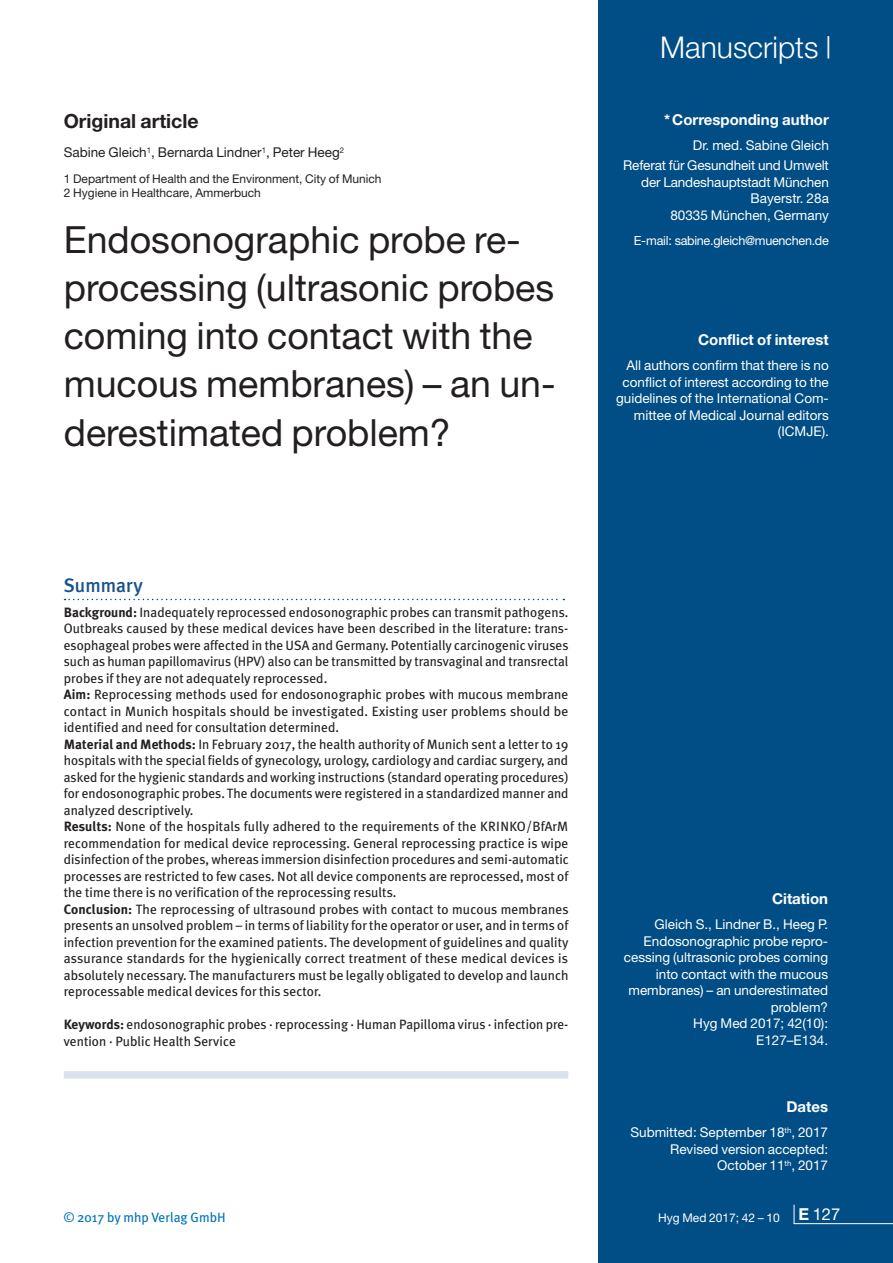
<style>
.page{position:relative;width:893px;height:1263px;background:#fff}
.page>*{position:absolute;margin:0;border:0;box-sizing:border-box;transform-origin:0 0}
.t1{font:37.5px/48px "Helvetica Neue";color:#231f20}
.t2{font:300 30px "Helvetica Neue";color:#fff}
.t3{font:700 19.5px "Helvetica Neue";color:#231f20}
.t4{font:500 19.5px "Meta Plus";color:#18528b}
.t5{font:700 15px "Helvetica Neue";color:#fff}
.t6{font:13.5px/16.5px "Meta Plus";letter-spacing:.005em;color:#231f20}
.t7{font:13.5px/16.5px "Helvetica Neue";color:#fff;text-align:right}
.t8{font:13.5px "Helvetica Neue";color:#231f20}
.t9{font:13.5px "Meta Plus";letter-spacing:.005em;color:#0073bc}
.t10{font:12.6px "Helvetica Neue";letter-spacing:-.02em;color:#fff}
.t11{font:12px/13.5px "Helvetica Neue";color:#231f20}
.t12{font:12px "Helvetica Neue";color:#fff}
.s1{font-weight:700}
</style>
<div class="page">
<div style="left:598px;top:0;width:295px;height:1263px;background:#004e85"></div>
<hr style="left:794px;top:1223px;width:99px;height:1px;background:#fff">
<svg style="left:794px;top:1205px;width:1px;height:19px"></svg>
<svg style="left:65px;top:599px;width:499px;height:1px"></svg>
<div style="left:64px;top:1071px;width:504px;height:7px;background:#dae2ee"></div>
<h3 class="t3" style="left:64px;top:109px;width:136px">Original article</h3>
<p class="t8" style="left:64px;top:144px;width:282px">Sabine Gleich<sup>1</sup>, Bernarda Lindner<sup>1</sup>, Peter Heeg<sup>2</sup></p>
<p class="t11" style="left:64px;top:172px;width:319px">1 Department of Health and the Environment, City of Munich<br>2 Hygiene in Healthcare, Ammerbuch</p>
<h1 class="t1" style="left:64px;top:216px;width:493px">Endosonographic probe re&shy;processing (ultrasonic probes coming into contact with the mucous membranes) – an un&shy;derestimated problem?</h1>
<h2 class="t2" style="left:660px;top:29px;width:173px">Manuscripts |</h2>
<p class="t5" style="left:664px;top:110px;width:166px">*Corresponding author</p>
<p class="t7" style="left:623px;top:134px;width:207px;line-height:20.7px">Dr. med. Sabine Gleich<br>Referat für Gesundheit und Umwelt</p>
<p class="t7" style="left:641px;top:174px;width:189px">der Landeshauptstadt München<br>Bayerstr. 28a<br>80335 München, Germany</p>
<p class="t10" style="left:634px;top:233px;width:197px">E-mail: sabine.gleich@muenchen.de</p>
<p class="t5" style="left:698px;top:331px;width:132px">Conflict of interest</p>
<p class="t7" style="left:616px;top:357px;width:214px">All authors confirm that there is no conflict of interest according to the guidelines of the International Com&shy;mittee of Medical Journal editors (ICMJE).</p>
<h3 class="t4" style="left:64px;top:573px;width:80px">Summary</h3>
<p class="t6" style="left:64px;top:603px;width:506px"><span class="s1">Background:</span> Inadequately reprocessed endosonographic probes can transmit pathogens.<br>Outbreaks caused by these medical devices have been described in the literature: trans&shy;esophageal probes were affected in the USA and Germany. Potentially carcinogenic viruses such as human papillomavirus (HPV) also can be transmitted by transvaginal and transrectal probes if they are not adequately reprocessed.<br><span class="s1">Aim:</span> Reprocessing methods used for endosonographic probes with mucous membrane contact in Munich hospitals should be investigated. Existing user problems should be identified and need for consultation determined.<br><span class="s1">Material and Methods:</span> In February 2017, the health authority of Munich sent a letter to 19 hospitals with the special fields of gynecology, urology, cardiology and cardiac surgery, and asked for the hygienic standards and working instructions (standard operating procedures) for endosonographic probes. The documents were registered in a standardized manner and analyzed descriptively.<br><span class="s1">Results:</span> None of the hospitals fully adhered to the requirements of the KRINKO/BfArM recommendation for medical device reprocessing. General reprocessing practice is wipe disinfection of the probes, whereas immersion disinfection procedures and semi-automatic processes are restricted to few cases. Not all device components are reprocessed, most of the time there is no verification of the reprocessing results.<br><span class="s1">Conclusion:</span> The reprocessing of ultrasound probes with contact to mucous membranes presents an unsolved problem – in terms of liability for the operator or user, and in terms of infection prevention for the examined patients. The development of guidelines and quality assurance standards for the hygienically correct treatment of these medical devices is absolutely necessary. The manufacturers must be legally obligated to develop and launch reprocessable medical devices for this sector.</p>
<p class="t6" style="left:64px;top:1016px;width:506px"><span class="s1">Keywords:</span> endosonographic probes · reprocessing · Human Papilloma virus · infection pre&shy;vention · Public Health Service</p>
<p class="t9" style="left:64px;top:1209px;width:163px">© 2017 by mhp Verlag GmbH</p>
<p class="t5" style="left:772px;top:890px;width:58px">Citation</p>
<p class="t7" style="left:624px;top:916px;width:206px">Gleich S., Lindner B., Heeg P.<br>Endosonographic probe repro&shy;cessing (ultrasonic probes coming into contact with the mucous membranes) – an underestimated problem?<br>Hyg Med 2017; 42(10):<br>E127–E134.</p>
<p class="t5" style="left:786px;top:1098px;width:43px">Dates</p>
<p class="t7" style="left:630px;top:1124px;width:199px">Submitted: September 18<sup>th</sup>, 2017<br>Revised version accepted:<br>October 11<sup>th</sup>, 2017</p>
<p class="t12" style="left:658px;top:1210px;width:183px">Hyg Med 2017; 42 – 10 <sup>E</sup> <sup>127</sup></p>
</div>
